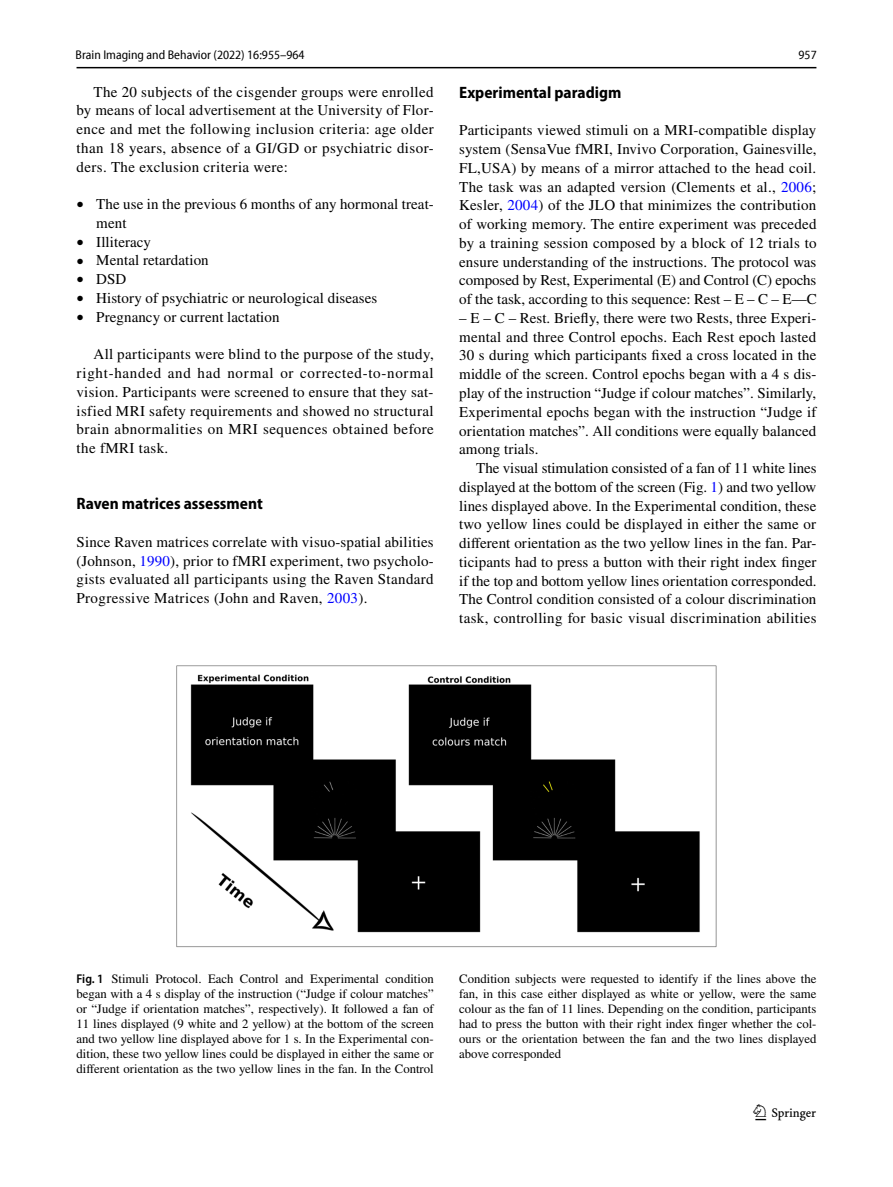
<style>
.page{position:relative;width:893px;height:1187px;background:#fff}
.page>*{position:absolute;margin:0;border:0;box-sizing:border-box;transform-origin:0 0}
.t1{font:22.5px "Springnew Regular 3";color:#000}
.t2{font:700 semi-condensed 16.5px "Myriad Pro";color:#000}
.t3{font:15px/18.8px "STIX";letter-spacing:.005em;color:#000;text-align:justify}
.t4{font:12.75px/15px "STIX";color:#000;text-align:justify}
.t5{font:semi-condensed 12.75px "Myriad Pro Unic";color:#000}
.s1{font-size:14.1px}
.s2{color:#00f}
.s3{font-family:"Myriad Pro";font-weight:600;font-stretch:semi-condensed}
</style>
<div class="page">
<hr style="left:77px;top:67px;width:739px;height:1px;background:#000">
<img style="left:176px;top:665px;width:540px;height:282px">
<p class="t5" style="left:76px;top:50px;width:231px">Brain Imaging and Behavior (2022) 16:955–964</p>
<p class="t5" style="left:799px;top:50px;width:20px">957</p>
<p class="t3" style="left:77px;top:83px;width:359px;text-indent:17px">The 20 subjects of the cisgender groups were enrolled by means of local advertisement at the University of Flor&shy;ence and met the following inclusion criteria: age older than 18 years, absence of a GI/GD or psychiatric disor&shy;ders. The exclusion criteria were:</p>
<p class="t3" style="left:96px;top:196px;width:339px;text-indent:-20px"><span class="s1">•</span> The use in the previous 6 months of any hormonal treat&shy;ment</p>
<p class="t3" style="left:77px;top:233px;width:76px"><span class="s1">•</span> Illiteracy</p>
<p class="t3" style="left:77px;top:252px;width:134px"><span class="s1">•</span> Mental retardation</p>
<p class="t3" style="left:77px;top:271px;width:51px"><span class="s1">•</span> DSD</p>
<p class="t3" style="left:77px;top:289px;width:302px"><span class="s1">•</span> History of psychiatric or neurological diseases</p>
<p class="t3" style="left:77px;top:308px;width:205px"><span class="s1">•</span> Pregnancy or current lactation</p>
<p class="t3" style="left:77px;top:346px;width:359px;text-indent:17px">All participants were blind to the purpose of the study, right-handed and had normal or corrected-to-normal vision. Participants were screened to ensure that they sat&shy;isfied MRI safety requirements and showed no structural brain abnormalities on MRI sequences obtained before the fMRI task.</p>
<p class="t2" style="left:77px;top:494px;width:188px">Raven matrices assessment</p>
<p class="t3" style="left:77px;top:533px;width:359px">Since Raven matrices correlate with visuo-spatial abilities (Johnson, <span class="s2">1990</span>), prior to fMRI experiment, two psycholo&shy;gists evaluated all participants using the Raven Standard Progressive Matrices (John and Raven, <span class="s2">2003</span>).</p>
<p class="t2" style="left:459px;top:83px;width:164px">Experimental paradigm</p>
<p class="t3" style="left:459px;top:122px;width:359px">Participants viewed stimuli on a MRI-compatible display system (SensaVue fMRI, Invivo Corporation, Gainesville, FL,USA) by means of a mirror attached to the head coil.<br>The task was an adapted version (Clements et al., <span class="s2">2006</span>; Kesler, <span class="s2">2004</span>) of the JLO that minimizes the contribution of working memory. The entire experiment was preceded by a training session composed by a block of 12 trials to ensure understanding of the instructions. The protocol was composed by Rest, Experimental (E) and Control (C) epochs of the task, according to this sequence: Rest – E – C – E—C</p>
<p class="t3" style="left:459px;top:309px;width:359px">– E – C – Rest. Briefly, there were two Rests, three Experi&shy;mental and three Control epochs. Each Rest epoch lasted 30 s during which participants fixed a cross located in the middle of the screen. Control epochs began with a 4 s dis&shy;play of the instruction “Judge if colour matches”. Similarly, Experimental epochs began with the instruction “Judge if orientation matches”. All conditions were equally balanced among trials.</p>
<p class="t3" style="left:459px;top:459px;width:359px;text-indent:17px">The visual stimulation consisted of a fan of 11 white lines displayed at the bottom of the screen (Fig. <span class="s2">1</span>) and two yellow lines displayed above. In the Experimental condition, these two yellow lines could be displayed in either the same or different orientation as the two yellow lines in the fan. Par&shy;ticipants had to press a button with their right index finger if the top and bottom yellow lines orientation corresponded.<br>The Control condition consisted of a colour discrimination task, controlling for basic visual discrimination abilities</p>
<p class="t4" style="left:77px;top:971px;width:359px"><span class="s3">Fig. 1</span> Stimuli Protocol. Each Control and Experimental condition began with a 4 s display of the instruction (“Judge if colour matches” or “Judge if orientation matches”, respectively). It followed a fan of 11 lines displayed (9 white and 2 yellow) at the bottom of the screen and two yellow line displayed above for 1 s. In the Experimental con&shy;dition, these two yellow lines could be displayed in either the same or different orientation as the two yellow lines in the fan. In the Control</p>
<p class="t4" style="left:459px;top:971px;width:359px">Condition subjects were requested to identify if the lines above the fan, in this case either displayed as white or yellow, were the same colour as the fan of 11 lines. Depending on the condition, participants had to press the button with their right index finger whether the col&shy;ours or the orientation between the fan and the two lines displayed above corresponded</p>
<h1 class="t1" style="left:755px;top:1104px;width:62px">1 3</h1>
</div>
